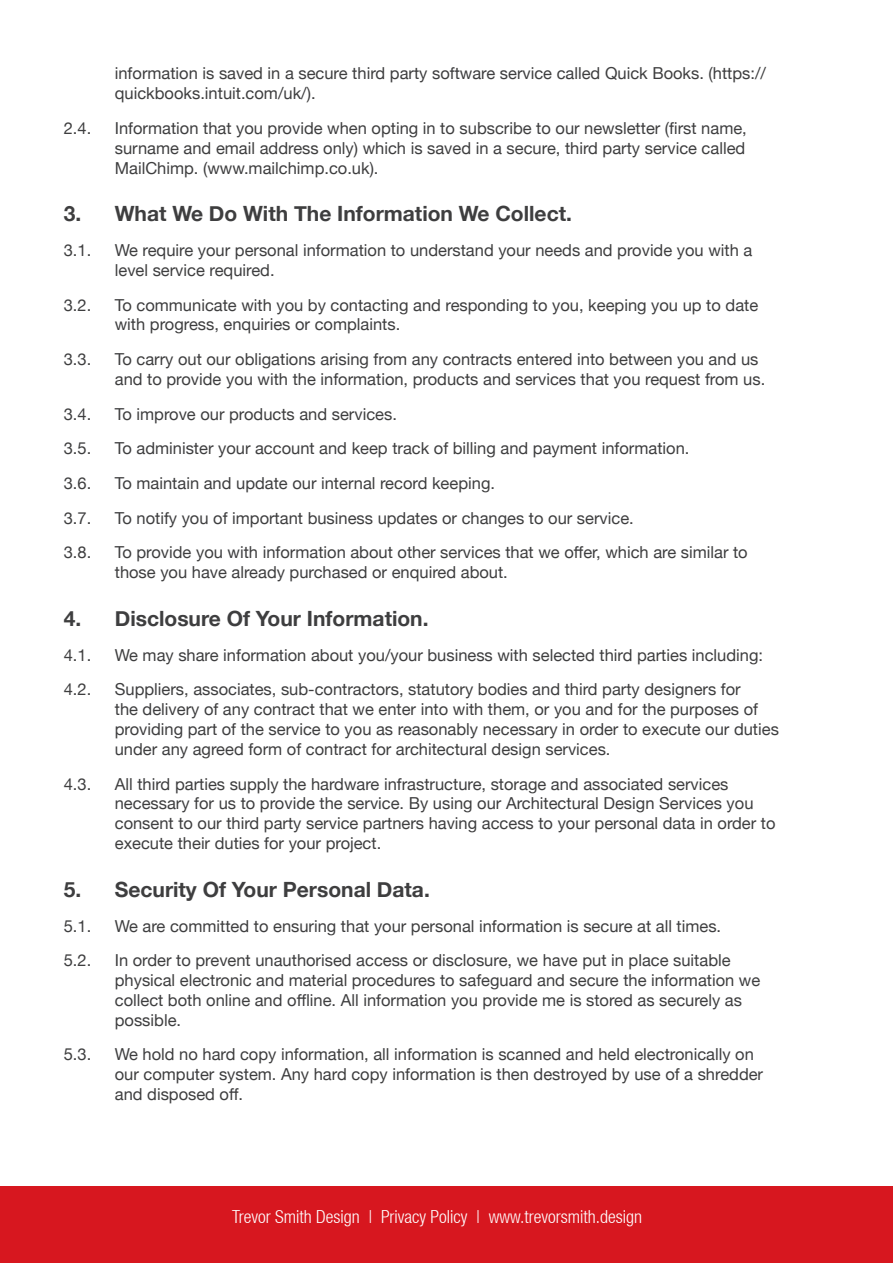
<style>
.page{position:relative;width:893px;height:1263px;background:#fff}
.page>*{position:absolute;margin:0;border:0;box-sizing:border-box;transform-origin:0 0}
.TCS_Body{font:700 21px "Helvetica Neue";color:#3e3e3f}
.t1{font:300 condensed 18px "Helvetica Neue";color:#fff}
.TCS_Body-2{font:16.5px/19.8px "Helvetica Neue";color:#3e3e3f}
</style>
<div class="page">
<div style="left:0;top:1186px;width:893px;height:77px;background:#d7171f"></div>
<p class="TCS_Body-2" style="left:115px;top:65px;width:653px">information is saved in a secure third party software service called Quick Books. (https:// quickbooks.intuit.com/uk/).</p>
<p class="TCS_Body-2" style="left:64px;top:119px;width:29px">2.4.</p>
<p class="TCS_Body-2" style="left:115px;top:119px;width:633px;text-align:justify">Information that you provide when opting in to subscribe to our newsletter (first name, surname and email address only) which is saved in a secure, third party service called MailChimp. (www.mailchimp.co.uk).</p>
<p class="TCS_Body" style="left:64px;top:197px;width:510px">3. What We Do With The Information We Collect.</p>
<p class="TCS_Body-2" style="left:64px;top:241px;width:29px">3.1.</p>
<p class="TCS_Body-2" style="left:115px;top:241px;width:639px">We require your personal information to understand your needs and provide you with a level service required.</p>
<p class="TCS_Body-2" style="left:64px;top:296px;width:29px">3.2.</p>
<p class="TCS_Body-2" style="left:115px;top:296px;width:645px">To communicate with you by contacting and responding to you, keeping you up to date with progress, enquiries or complaints.</p>
<p class="TCS_Body-2" style="left:64px;top:350px;width:29px">3.3.</p>
<p class="TCS_Body-2" style="left:115px;top:350px;width:652px">To carry out our obligations arising from any contracts entered into between you and us and to provide you with the information, products and services that you request from us.</p>
<p class="TCS_Body-2" style="left:64px;top:405px;width:29px">3.4.</p>
<p class="TCS_Body-2" style="left:115px;top:405px;width:284px">To improve our products and services.</p>
<p class="TCS_Body-2" style="left:64px;top:439px;width:29px">3.5.</p>
<p class="TCS_Body-2" style="left:115px;top:439px;width:576px">To administer your account and keep track of billing and payment information.</p>
<p class="TCS_Body-2" style="left:64px;top:474px;width:29px">3.6.</p>
<p class="TCS_Body-2" style="left:115px;top:474px;width:382px">To maintain and update our internal record keeping.</p>
<p class="TCS_Body-2" style="left:64px;top:509px;width:29px">3.7.</p>
<p class="TCS_Body-2" style="left:115px;top:509px;width:520px">To notify you of important business updates or changes to our service.</p>
<p class="TCS_Body-2" style="left:64px;top:543px;width:29px">3.8.</p>
<p class="TCS_Body-2" style="left:115px;top:543px;width:634px">To provide you with information about other services that we offer, which are similar to those you have already purchased or enquired about.</p>
<p class="TCS_Body" style="left:64px;top:602px;width:366px">4. Disclosure Of Your Information.</p>
<p class="TCS_Body-2" style="left:64px;top:646px;width:29px">4.1.</p>
<p class="TCS_Body-2" style="left:115px;top:646px;width:650px">We may share information about you/your business with selected third parties including:</p>
<p class="TCS_Body-2" style="left:64px;top:681px;width:29px">4.2.</p>
<p class="TCS_Body-2" style="left:115px;top:681px;width:666px">Suppliers, associates, sub-contractors, statutory bodies and third party designers for<br>the delivery of any contract that we enter into with them, or you and for the purposes of providing part of the service to you as reasonably necessary in order to execute our duties under any agreed form of contract for architectural design services.</p>
<p class="TCS_Body-2" style="left:64px;top:775px;width:29px">4.3.</p>
<p class="TCS_Body-2" style="left:115px;top:775px;width:662px">All third parties supply the hardware infrastructure, storage and associated services necessary for us to provide the service. By using our Architectural Design Services you consent to our third party service partners having access to your personal data in order to execute their duties for your project.</p>
<p class="TCS_Body" style="left:64px;top:873px;width:368px">5. Security Of Your Personal Data.</p>
<p class="TCS_Body-2" style="left:64px;top:917px;width:29px">5.1.</p>
<p class="TCS_Body-2" style="left:115px;top:917px;width:608px">We are committed to ensuring that your personal information is secure at all times.</p>
<p class="TCS_Body-2" style="left:64px;top:951px;width:29px">5.2.</p>
<p class="TCS_Body-2" style="left:115px;top:951px;width:647px">In order to prevent unauthorised access or disclosure, we have put in place suitable physical electronic and material procedures to safeguard and secure the information we collect both online and offline. All information you provide me is stored as securely as possible.</p>
<p class="TCS_Body-2" style="left:64px;top:1045px;width:29px">5.3.</p>
<p class="TCS_Body-2" style="left:115px;top:1045px;width:650px">We hold no hard copy information, all information is scanned and held electronically on our computer system. Any hard copy information is then destroyed by use of a shredder and disposed off.</p>
<p class="t1" style="left:232px;top:1206px;width:411px">Trevor Smith Design | Privacy Policy | www.trevorsmith.design</p>
</div>
